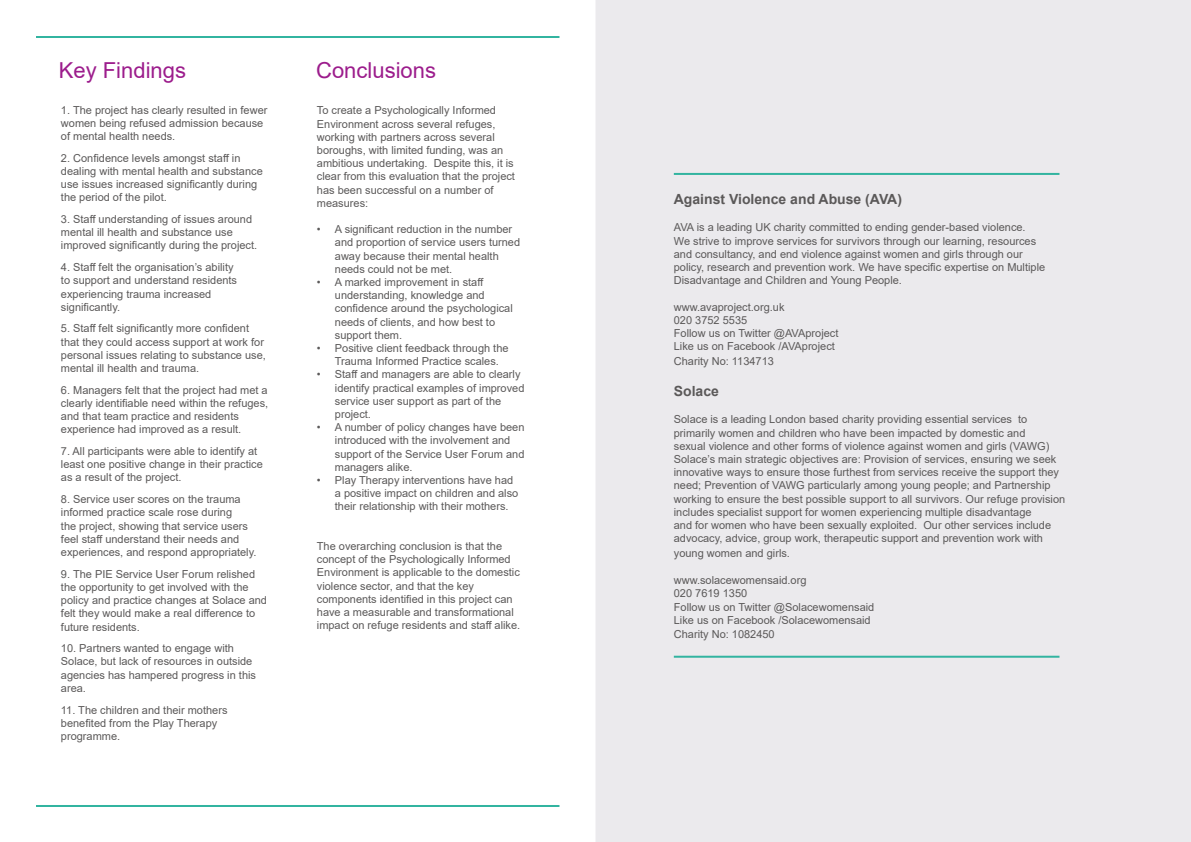
<style>
.page{position:relative;width:1191px;height:842px;background:#fff}
.page>*{position:absolute;margin:0;border:0;box-sizing:border-box;transform-origin:0 0}
.t1{font:22px "Arial";color:#9c1c8c}
.t2{font:700 14px "Arial";color:#5b5959}
.t3{font:11px/13.2px "Arial";color:#5b5959}
</style>
<div class="page">
<div style="left:595px;top:0;width:596px;height:842px;background:#ebeaed"></div>
<hr style="left:674px;top:173px;width:385px;height:2px;background:#32b4a0">
<hr style="left:674px;top:656px;width:385px;height:2px;background:#32b4a0">
<hr style="left:36px;top:36px;width:523px;height:2px;background:#32b4a0">
<hr style="left:36px;top:805px;width:523px;height:2px;background:#32b4a0">
<h1 class="t1" style="left:59px;top:55px;width:129px">Key Findings</h1>
<p class="t3" style="left:61px;top:103px;width:208px">1. The project has clearly resulted in fewer women being refused admission because of mental health needs.</p>
<p class="t3" style="left:61px;top:151px;width:203px">2. Confidence levels amongst staff in dealing with mental health and substance use issues increased significantly during the period of the pilot.</p>
<p class="t3" style="left:61px;top:212px;width:198px">3. Staff understanding of issues around mental ill health and substance use improved significantly during the project.</p>
<p class="t3" style="left:61px;top:261px;width:178px">4. Staff felt the organisation’s ability to support and understand residents experiencing trauma increased significantly.</p>
<p class="t3" style="left:61px;top:322px;width:206px">5. Staff felt significantly more confident that they could access support at work for personal issues relating to substance use, mental ill health and trauma.</p>
<p class="t3" style="left:61px;top:383px;width:209px">6. Managers felt that the project had met a clearly identifiable need within the refuges, and that team practice and residents experience had improved as a result.</p>
<p class="t3" style="left:61px;top:444px;width:203px">7. All participants were able to identify at least one positive change in their practice as a result of the project.</p>
<p class="t3" style="left:61px;top:493px;width:197px">8. Service user scores on the trauma informed practice scale rose during<br>the project, showing that service users feel staff understand their needs and experiences, and respond appropriately.</p>
<p class="t3" style="left:61px;top:567px;width:208px">9. The PIE Service User Forum relished the opportunity to get involved with the policy and practice changes at Solace and felt they would make a real difference to future residents.</p>
<p class="t3" style="left:61px;top:642px;width:197px">10. Partners wanted to engage with<br>Solace, but lack of resources in outside agencies has hampered progress in this area.</p>
<p class="t3" style="left:61px;top:703px;width:168px">11. The children and their mothers benefited from the Play Therapy programme.</p>
<h1 class="t1" style="left:316px;top:55px;width:121px">Conclusions</h1>
<p class="t3" style="left:317px;top:104px;width:200px">To create a Psychologically Informed Environment across several refuges, working with partners across several boroughs, with limited funding, was an ambitious undertaking. Despite this, it is clear from this evaluation that the project has been successful on a number of measures:</p>
<p class="t3" style="left:335px;top:223px;width:187px;text-indent:-18px">• A significant reduction in the number and proportion of service users turned away because their mental health needs could not be met.</p>
<p class="t3" style="left:335px;top:275px;width:179px;text-indent:-18px">• A marked improvement in staff understanding, knowledge and confidence around the psychological needs of clients, and how best to support them.</p>
<p class="t3" style="left:335px;top:341px;width:175px;text-indent:-18px">• Positive client feedback through the<br>Trauma Informed Practice scales.</p>
<p class="t3" style="left:335px;top:368px;width:191px;text-indent:-18px">• Staff and managers are able to clearly identify practical examples of improved service user support as part of the project.</p>
<p class="t3" style="left:335px;top:421px;width:191px;text-indent:-18px">• A number of policy changes have been introduced with the involvement and support of the Service User Forum and managers alike.</p>
<p class="t3" style="left:335px;top:473px;width:185px;text-indent:-18px">• Play Therapy interventions have had a positive impact on children and also their relationship with their mothers.</p>
<p class="t3" style="left:317px;top:539px;width:205px">The overarching conclusion is that the concept of the Psychologically Informed Environment is applicable to the domestic violence sector, and that the key components identified in this project can have a measurable and transformational impact on refuge residents and staff alike.</p>
<p class="t2" style="left:674px;top:189px;width:230px">Against Violence and Abuse (AVA)</p>
<p class="t3" style="left:674px;top:221px;width:373px">AVA is a leading UK charity committed to ending gender-based violence.<br>We strive to improve services for survivors through our learning, resources and consultancy, and end violence against women and girls through our policy, research and prevention work. We have specific expertise on Multiple Disadvantage and Children and Young People.</p>
<p class="t3" style="left:674px;top:300px;width:166px">www.avaproject.org.uk<br>020 3752 5535<br>Follow us on Twitter @AVAproject<br>Like us on Facebook /AVAproject</p>
<p class="t3" style="left:674px;top:354px;width:102px">Charity No: 1134713</p>
<p class="t2" style="left:674px;top:381px;width:47px">Solace</p>
<p class="t3" style="left:674px;top:413px;width:393px">Solace is a leading London based charity providing essential services to primarily women and children who have been impacted by domestic and<br>sexual violence and other forms of violence against women and girls (VAWG)<br>Solace’s main strategic objectives are: Provision of services, ensuring we seek innovative ways to ensure those furthest from services receive the support they need; Prevention of VAWG particularly among young people; and Partnership working to ensure the best possible support to all survivors. Our refuge provision includes specialist support for women experiencing multiple disadvantage<br>and for women who have been sexually exploited. Our other services include advocacy, advice, group work, therapeutic support and prevention work with</p>
<p class="t3" style="left:674px;top:546px;width:118px">young women and girls.</p>
<p class="t3" style="left:674px;top:574px;width:202px">www.solacewomensaid.org<br>020 7619 1350<br>Follow us on Twitter @Solacewomensaid<br>Like us on Facebook /Solacewomensaid</p>
<p class="t3" style="left:674px;top:628px;width:102px">Charity No: 1082450</p>
</div>
